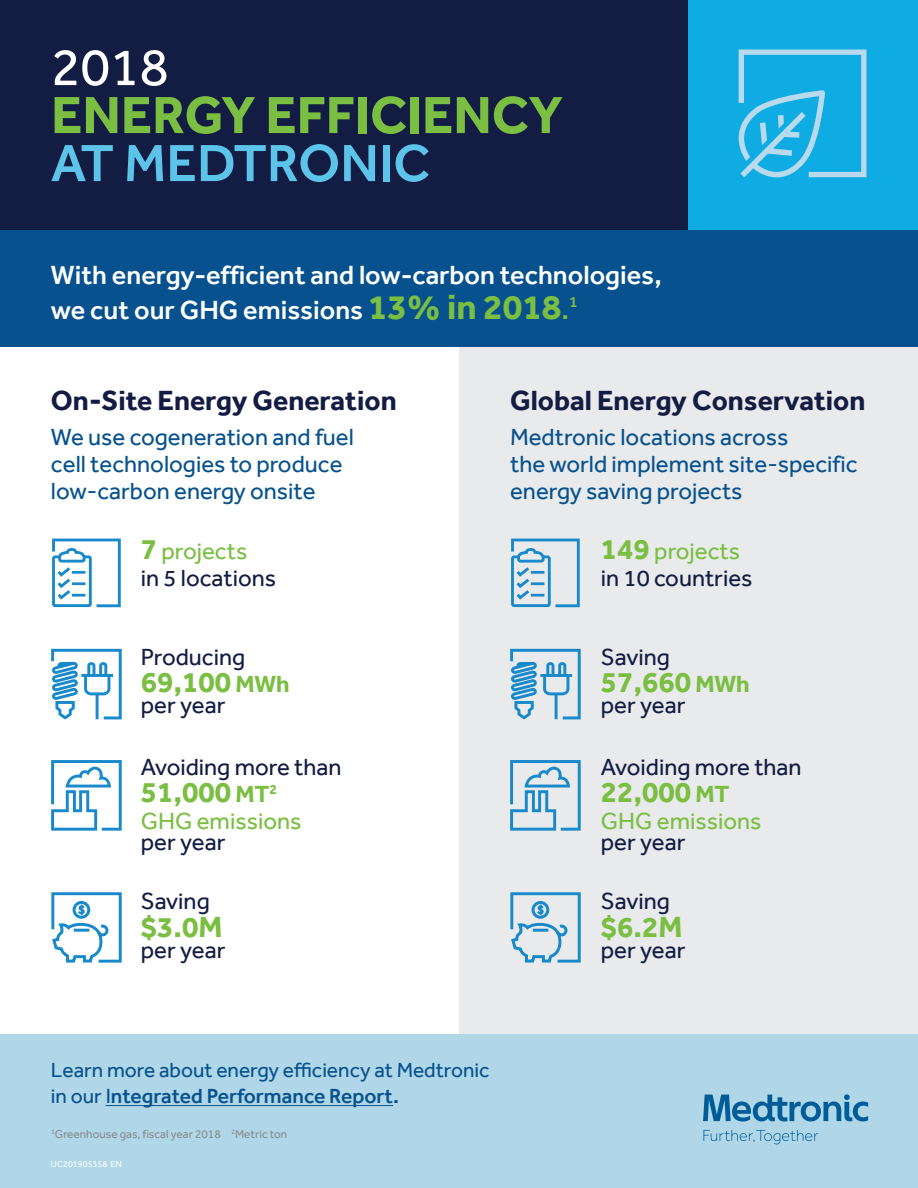
<style>
.page{position:relative;width:918px;height:1188px;background:#fff}
.page>*{position:absolute;margin:0;border:0;box-sizing:border-box;transform-origin:0 0}
.t1{font:700 54px/48px "Effra";color:#7abe42}
.t2{font:700 30px "Effra";color:#7abe42}
.t3{font:700 28.5px "Effra";color:#131c42}
.t4{font:500 27px/34.5px "Effra";color:#fff}
.t5{font:24px/27px "Effra";color:#07528e}
.t6{font:24px/27px "Effra";color:#131c42}
.t7{font:24px/21px "Effra";color:#7abe42}
.t8{font:21px/25.2px "Effra";color:#07528e}
.t9{font:12px "Effra";color:#8a8c8f}
.t10{font:9px "Effra";color:#fff}
.s1{font-weight:400;color:#fff}
.s2{font-weight:500;color:#5cc4e8}
.s3{font-weight:700;font-size:36px;color:#7abe42}
.s4{color:#7abe42}
.s5{font-weight:700;font-size:30px;color:#7abe42}
.s6{font-size:24px}
.s7{color:#131c42}
.s8{font-weight:500}
</style>
<div class="page">
<div style="left:459px;top:347px;width:459px;height:721px;background:#e9eaeb"></div>
<div style="left:0;top:1035px;width:612px;height:153px;background:#afd7e8"></div>
<div style="left:611px;top:1035px;width:307px;height:153px;background:#afd7e8"></div>
<svg style="left:51px;top:649px;width:71px;height:70px"></svg>
<svg style="left:510px;top:649px;width:71px;height:70px"></svg>
<svg style="left:51px;top:892px;width:71px;height:71px"></svg>
<svg style="left:510px;top:892px;width:71px;height:71px"></svg>
<svg style="left:51px;top:760px;width:71px;height:71px"></svg>
<svg style="left:510px;top:760px;width:71px;height:71px"></svg>
<svg style="left:52px;top:538px;width:69px;height:70px"></svg>
<svg style="left:511px;top:538px;width:69px;height:70px"></svg>
<hr style="left:106px;top:1105px;width:287px;height:1px;background:#07528e">
<div style="left:0;top:230px;width:918px;height:117px;background:#07528e"></div>
<div style="left:0;top:0;width:733px;height:229px;background:#131c42"></div>
<div style="left:688px;top:0;width:230px;height:230px;background:#0face3"></div>
<svg style="left:738px;top:49px;width:128px;height:128px"></svg>
<svg style="left:703px;top:1094px;width:165px;height:50px"></svg>
<p class="t1" style="left:51px;top:42px;width:513px"><span class="s1">2018<br></span>ENERGY EFFICIENCY<br><span class="s2">AT MEDTRONIC</span></p>
<p class="t4" style="left:51px;top:257px;width:612px">With energy-efficient and low-carbon technologies, we cut our GHG emissions <span class="s3">13% in 2018</span><span class="s4">.</span><sup>1</sup></p>
<p class="t3" style="left:51px;top:383px;width:347px">On-Site Energy Generation</p>
<p class="t5" style="left:51px;top:424px;width:304px">We use cogeneration and fuel cell technologies to produce low-carbon energy onsite</p>
<p class="t6" style="left:141px;top:538px;width:137px"><span class="s5">7</span> <span class="s4">projects<br></span>in 5 locations</p>
<p class="t6" style="left:141px;top:643px;width:106px">Producing</p>
<p class="t2" style="left:141px;top:664px;width:150px">69,100 <span class="s6">MWh</span></p>
<p class="t6" style="left:141px;top:691px;width:86px">per year</p>
<p class="t6" style="left:141px;top:753px;width:202px">Avoiding more than</p>
<p class="t2" style="left:141px;top:774px;width:138px">51,000 <span class="s6">MT</span><sup>2</sup></p>
<p class="t7" style="left:141px;top:810px;width:162px">GHG emissions <span class="s7">per year</span></p>
<p class="t6" style="left:141px;top:887px;width:71px">Saving</p>
<p class="t2" style="left:141px;top:909px;width:83px">$3.0M</p>
<p class="t6" style="left:141px;top:936px;width:86px">per year</p>
<p class="t3" style="left:510px;top:383px;width:357px">Global Energy Conservation</p>
<p class="t5" style="left:510px;top:424px;width:349px">Medtronic locations across<br>the world implement site-specific energy saving projects</p>
<p class="t6" style="left:601px;top:538px;width:153px"><span class="s5">149</span> <span class="s4">projects </span>in 10 countries</p>
<p class="t6" style="left:601px;top:643px;width:71px">Saving</p>
<p class="t2" style="left:601px;top:664px;width:150px">57,660 <span class="s6">MWh</span></p>
<p class="t6" style="left:601px;top:691px;width:86px">per year</p>
<p class="t6" style="left:601px;top:753px;width:202px">Avoiding more than</p>
<p class="t2" style="left:601px;top:774px;width:130px">22,000 <span class="s6">MT</span></p>
<p class="t7" style="left:601px;top:810px;width:162px">GHG emissions <span class="s7">per year</span></p>
<p class="t6" style="left:601px;top:887px;width:71px">Saving</p>
<p class="t2" style="left:601px;top:909px;width:83px">$6.2M</p>
<p class="t6" style="left:601px;top:936px;width:86px">per year</p>
<p class="t8" style="left:51px;top:1057px;width:440px">Learn more about energy efficiency at Medtronic in our I<span class="s8">ntegrated Performance Report.</span></p>
<p class="t9" style="left:51px;top:1127px;width:238px"><sup>1</sup>Greenhouse gas, fiscal year 2018 <sup>2</sup>Metric ton</p>
<p class="t10" style="left:51px;top:1159px;width:72px">UC201905358 EN</p>
</div>
